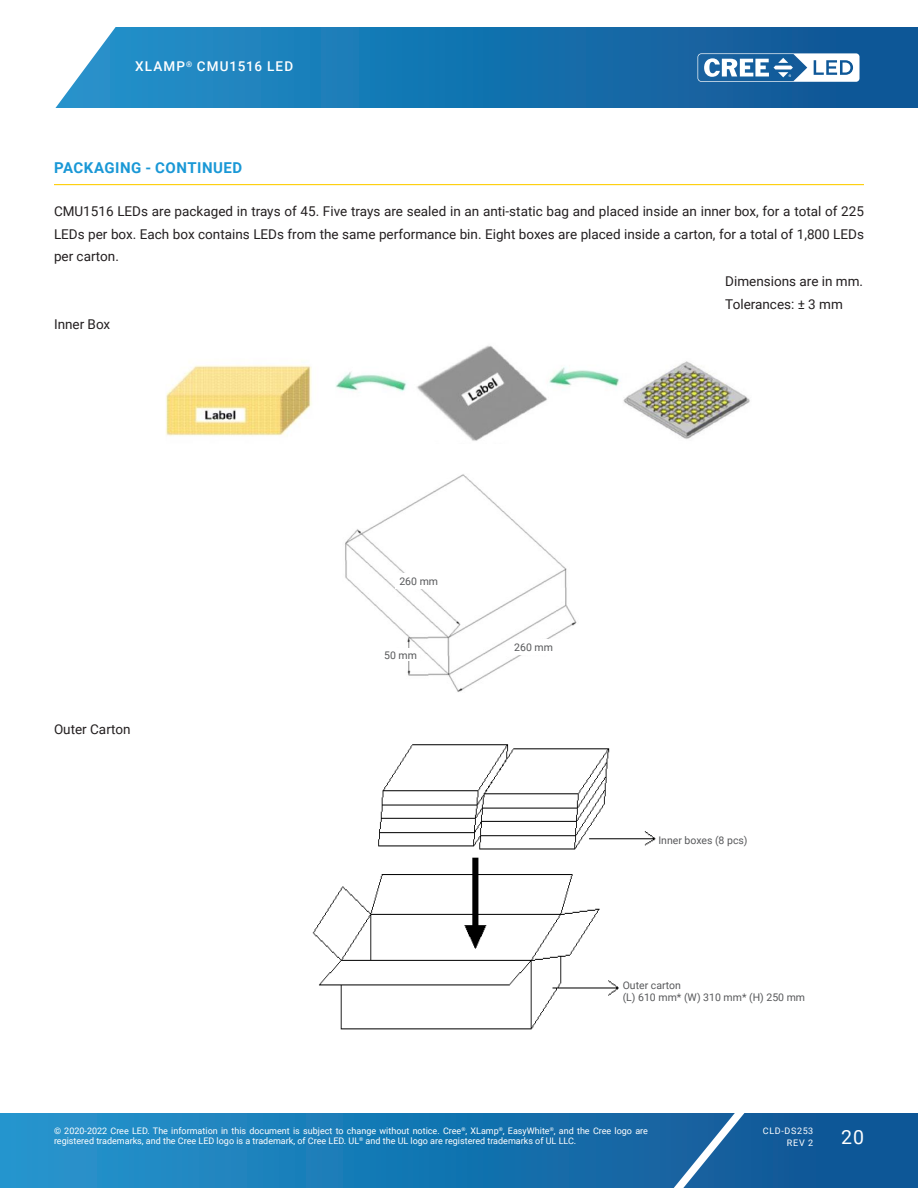
<style>
.page{position:relative;width:918px;height:1188px;background:#fff}
.page>*{position:absolute;margin:0;border:0;box-sizing:border-box;transform-origin:0 0}
.t1{font:65.25px "Arial";color:#2c2c2c}
.t2{font:36px "Arial";color:#2c2c2c}
.t3{font:19.5px "Roboto";color:#fff}
.Section_heading_with{font:700 15px "Roboto";letter-spacing:.035em;color:#1a98d6}
.Text_justify{font:13.5px/22.5px "Roboto";color:#231f20;text-align:justify}
.t4{font:500 13.5px "Roboto";letter-spacing:.085em;color:#fff}
.table_text_left_regu{font:10.5px "Roboto";color:#57585a}
.table_text_center_re{font:10.5px "Roboto";color:#57585a}
.t5{font:9px/10.8px "Roboto";color:#fff}
.t6{font:9px/12px "Roboto";letter-spacing:.085em;color:#fff;text-align:right}
</style>
<div class="page">
<svg style="left:0;top:1113px;width:918px;height:75px;background:#1876b2"></svg>
<svg style="left:644px;top:1113px;width:117px;height:75px;background:#296da6"></svg>
<svg style="left:55px;top:27px;width:863px;height:81px;background:#2078b2"></svg>
<svg style="left:698px;top:53px;width:162px;height:29px"></svg>
<hr style="left:54px;top:184px;width:810px;height:1px;background:#fece08">
<img style="left:165px;top:345px;width:382px;height:96px">
<img style="left:345px;top:474px;width:232px;height:218px">
<div style="left:395px;top:573px;width:48px;height:15px;background:#fff"></div>
<div style="left:510px;top:639px;width:48px;height:16px;background:#fff"></div>
<div style="left:381px;top:648px;width:39px;height:13px;background:#fff"></div>
<img style="left:549px;top:361px;width:201px;height:78px">
<img style="left:312px;top:744px;width:344px;height:286px">
<div style="left:623px;top:963px;width:226px;height:57px;background:#fff"></div>
<p class="t4" style="left:135px;top:57px;width:159px">XLAMP<sup>®</sup> CMU1516 LED</p>
<p class="Section_heading_with" style="left:54px;top:157px;width:190px">PACKAGING - CONTINUED</p>
<p class="Text_justify" style="left:54px;top:199px;width:812px">CMU1516 LEDs are packaged in trays of 45. Five trays are sealed in an anti-static bag and placed inside an inner box, for a total of 225<br>LEDs per box. Each box contains LEDs from the same performance bin. Eight boxes are placed inside a carton, for a total of 1,800 LEDs per carton.</p>
<p class="t1" style="left:22px;top:200px;width:571px">uter Box Dimension</p>
<p class="t2" style="left:-5px;top:296px;width:125px">ensions</p>
<p class="Text_justify" style="left:54px;top:312px;width:58px">Inner Box</p>
<p class="Text_justify" style="left:54px;top:717px;width:78px">Outer Carton</p>
<p class="Text_justify" style="left:725px;top:270px;width:139px">Dimensions are in mm.</p>
<p class="Text_justify" style="left:725px;top:292px;width:119px">Tolerances: ± 3 mm</p>
<p class="table_text_center_re" style="left:399px;top:573px;width:40px">260 mm</p>
<p class="table_text_center_re" style="left:384px;top:647px;width:34px">50 mm</p>
<p class="table_text_center_re" style="left:514px;top:640px;width:40px">260 mm</p>
<p class="table_text_left_regu" style="left:658px;top:833px;width:91px">Inner boxes (8 pcs)</p>
<p class="table_text_left_regu" style="left:623px;top:978px;width:60px">Outer carton</p>
<p class="table_text_left_regu" style="left:623px;top:990px;width:184px">(L) 610 mm* (W) 310 mm* (H) 250 mm</p>
<p class="t5" style="left:54px;top:1125px;width:596px">© 2020-2022 Cree LED. The information in this document is subject to change without notice. Cree<sup>®</sup>, XLamp<sup>®</sup>, EasyWhite<sup>®</sup>, and the Cree logo are registered trademarks, and the Cree LED logo is a trademark, of Cree LED. UL<sup>®</sup> and the UL logo are registered trademarks of UL LLC.</p>
<p class="t6" style="left:763px;top:1124px;width:52px">CLD-DS253<br>REV 2</p>
<h3 class="t3" style="left:841px;top:1123px;width:24px">20</h3>
</div>
